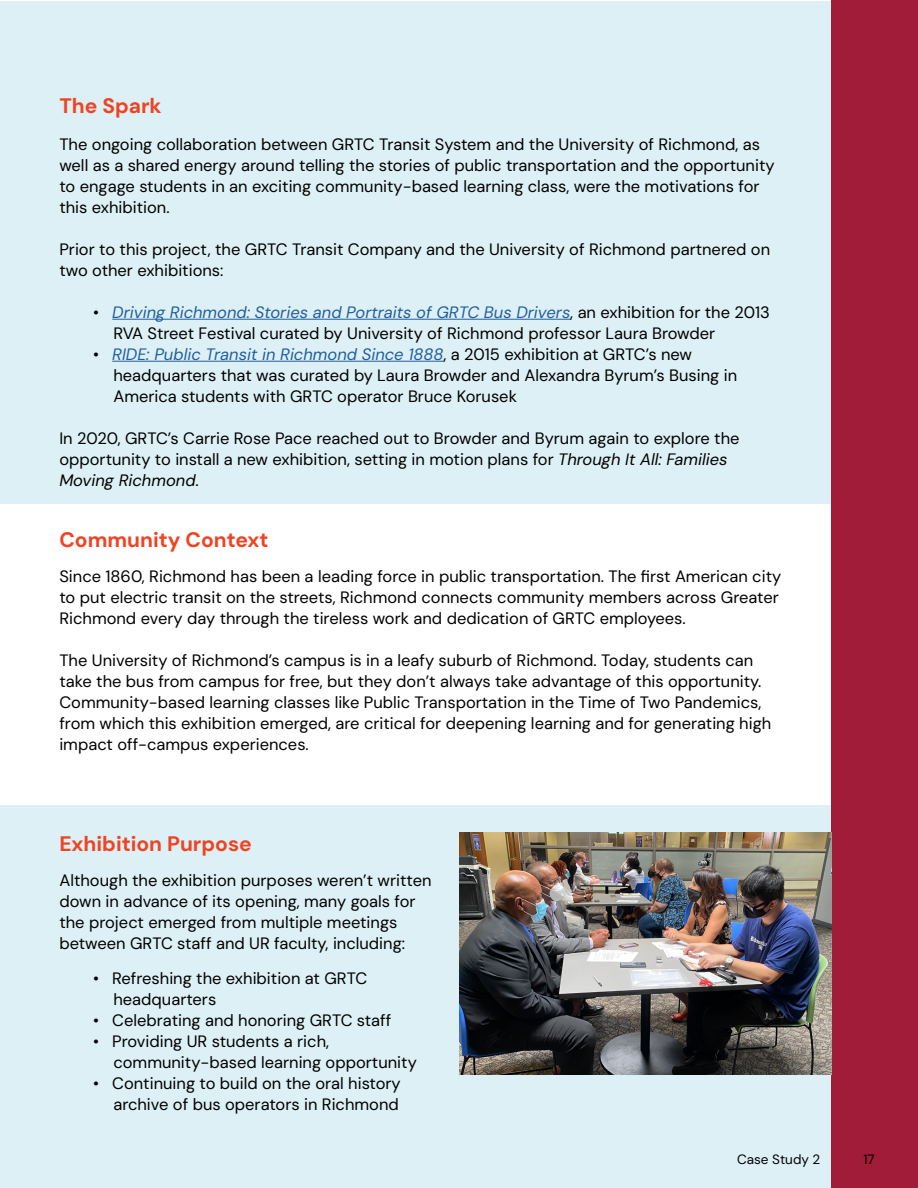
<style>
.page{position:relative;width:918px;height:1188px;background:#fff}
.page>*{position:absolute;margin:0;border:0;box-sizing:border-box;transform-origin:0 0}
.t1{font:700 21px "DM Sans 18 pt";color:#ef4423}
.t2{font:16.5px/21px "DM Sans 18 pt";color:#000}
.t3{font:13.5px "DM Sans 18 pt";color:#000}
.s1{font-style:italic;color:#215e9e}
.s2{font-style:italic}
</style>
<div class="page">
<div style="left:0;top:2px;width:918px;height:502px;background:#ddf0f5"></div>
<hr style="left:112px;top:319px;width:458px;height:1px;background:#215e9e">
<hr style="left:112px;top:361px;width:331px;height:1px;background:#215e9e">
<div style="left:0;top:806px;width:918px;height:382px;background:#ddf0f5"></div>
<div style="left:832px;top:0;width:86px;height:1188px;background:#a11c38"></div>
<img style="left:459px;top:833px;width:373px;height:242px">
<p class="t1" style="left:59px;top:92px;width:104px">The Spark</p>
<p class="t2" style="left:59px;top:133px;width:717px">The ongoing collaboration between GRTC Transit System and the University of Richmond, as well as a shared energy around telling the stories of public transportation and the opportunity to engage students in an exciting community-based learning class, were the motivations for this exhibition.</p>
<p class="t2" style="left:59px;top:238px;width:712px">Prior to this project, the GRTC Transit Company and the University of Richmond partnered on two other exhibitions:</p>
<p class="t2" style="left:113px;top:301px;width:658px;text-indent:-20px">• <span class="s1">Driving Richmond: Stories and Portraits of GRTC Bus Drivers</span>, an exhibition for the 2013<br>RVA Street Festival curated by University of Richmond professor Laura Browder</p>
<p class="t2" style="left:113px;top:343px;width:625px;text-indent:-20px">• <span class="s1">RIDE: Public Transit in Richmond Since 1888</span>, a 2015 exhibition at GRTC’s new headquarters that was curated by Laura Browder and Alexandra Byrum’s Busing in<br>America students with GRTC operator Bruce Korusek</p>
<p class="t2" style="left:59px;top:427px;width:682px">In 2020, GRTC’s Carrie Rose Pace reached out to Browder and Byrum again to explore the opportunity to install a new exhibition, setting in motion plans for <span class="s2">Through It All: Families<br>Moving Richmond</span>.</p>
<p class="t1" style="left:59px;top:526px;width:210px">Community Context</p>
<p class="t2" style="left:59px;top:566px;width:723px">Since 1860, Richmond has been a leading force in public transportation. The first American city to put electric transit on the streets, Richmond connects community members across Greater<br>Richmond every day through the tireless work and dedication of GRTC employees.</p>
<p class="t2" style="left:59px;top:650px;width:713px">The University of Richmond’s campus is in a leafy suburb of Richmond. Today, students can take the bus from campus for free, but they don’t always take advantage of this opportunity.<br>Community-based learning classes like Public Transportation in the Time of Two Pandemics, from which this exhibition emerged, are critical for deepening learning and for generating high impact off-campus experiences.</p>
<p class="t1" style="left:59px;top:830px;width:194px">Exhibition Purpose</p>
<p class="t2" style="left:59px;top:869px;width:374px">Although the exhibition purposes weren’t written down in advance of its opening, many goals for the project emerged from multiple meetings between GRTC staff and UR faculty, including:</p>
<p class="t2" style="left:113px;top:968px;width:255px;text-indent:-20px">• Refreshing the exhibition at GRTC headquarters</p>
<p class="t2" style="left:93px;top:1010px;width:300px">• Celebrating and honoring GRTC staff</p>
<p class="t2" style="left:113px;top:1031px;width:305px;text-indent:-20px">• Providing UR students a rich, community-based learning opportunity</p>
<p class="t2" style="left:93px;top:1073px;width:309px;text-align:right">• Continuing to build on the oral history archive of bus operators in Richmond</p>
<p class="t3" style="left:737px;top:1151px;width:85px">Case Study 2</p>
<p class="t3" style="left:863px;top:1151px;width:13px">17</p>
</div>
